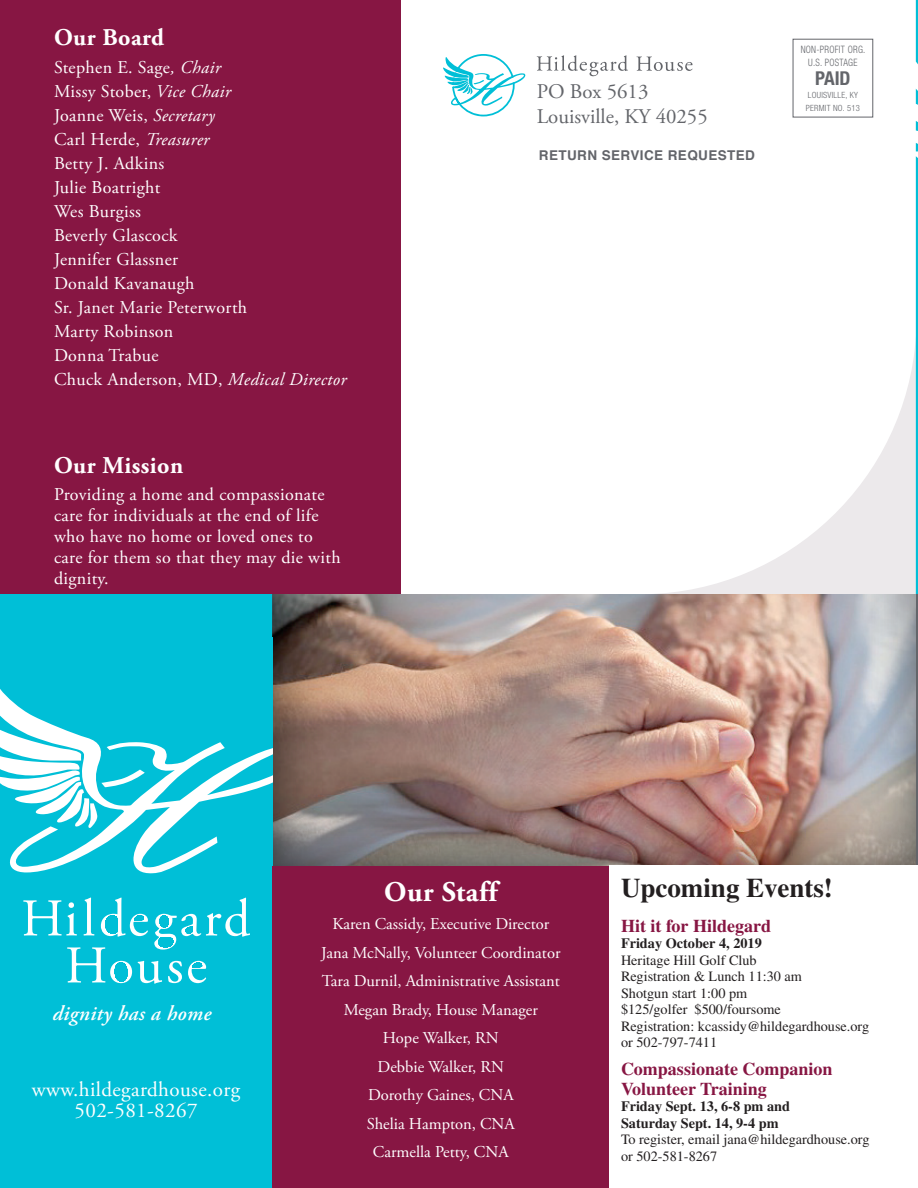
<style>
.page{position:relative;width:918px;height:1188px;background:#fff}
.page>*{position:absolute;margin:0;border:0;box-sizing:border-box;transform-origin:0 0}
.t1{font:700 28.5px "Adobe Garamond Pro";letter-spacing:.02em;color:#fff}
.t2{font:700 27px "Times LT Std";color:#231f20}
.t3{font:700 24px "Adobe Garamond Pro";letter-spacing:.02em;color:#fff}
.t4{font:21px/21px "Adobe Garamond Pro";letter-spacing:.02em;color:#fff;text-align:center}
.t5{font:italic 600 21px "Adobe Garamond Pro";letter-spacing:.02em;color:#fff}
.t6{font:20.85px/25px "Adobe Garamond Pro";color:#63656a}
.t7{font:700 condensed 19.2px "Helvetica Neue LT Std";color:#63656a}
.t8{font:18px/24px "Adobe Garamond Pro";letter-spacing:.02em;color:#fff}
.t9{font:700 18px/19.5px "Times LT Std";color:#871643}
.t10{font:16.5px/28.5px "Adobe Garamond Pro";color:#fff;text-align:center}
.t11{font:14.25px/16.5px "Times LT Std";color:#231f20}
.t12{font:700 13.5px "Helvetica";letter-spacing:.03em;color:#63656a}
.t13{font:300 condensed 10.2px/12.8px "Helvetica Neue LT Std";letter-spacing:.03em;color:#63656a;text-align:center;scale:.9 1}
.t14{font:300 condensed 8.55px/12.8px "Helvetica Neue LT Std";letter-spacing:.03em;color:#63656a}
.s1{font-style:italic}
.s2{font-weight:700}
</style>
<div class="page">
<div style="left:0;top:0;width:401px;height:594px;background:#871643"></div>
<svg style="left:659px;top:337px;width:257px;height:257px"></svg>
<div style="left:793px;top:39px;width:80px;height:78px;border:1px solid #63656a"></div>
<svg style="left:443px;top:54px;width:82px;height:62px"></svg>
<svg style="left:636px;top:57px;width:57px;height:14px"></svg>
<svg style="left:537px;top:55px;width:91px;height:21px"></svg>
<div style="left:272px;top:594px;width:644px;height:272px;background:#231f20;opacity:.75"></div>
<div style="left:0;top:880px;width:272px;height:308px;background:#00bfd7"></div>
<div style="left:0;top:637px;width:272px;height:243px;background:#00bfd7"></div>
<svg style="left:0;top:594px;width:272px;height:280px"></svg>
<div style="left:272px;top:866px;width:338px;height:322px;background:#871643"></div>
<div style="left:610px;top:865px;width:308px;height:323px;background:#fff"></div>
<svg style="left:916px;top:0;width:2px;height:594px"></svg>
<p class="t3" style="left:54px;top:24px;width:112px">Our Board</p>
<p class="t8" style="left:54px;top:56px;width:294px">Stephen E. Sage<span class="s1">, Chair<br></span>Missy Stober, <span class="s1">Vice Chair<br></span>Joanne Weis, <span class="s1">Secretary<br></span>Carl Herde, <span class="s1">Treasurer<br></span>Betty J. Adkins<br>Julie Boatright<br>Wes Burgiss<br>Beverly Glascock<br>Jennifer Glassner<br>Donald Kavanaugh<br>Sr. Janet Marie Peterworth<br>Marty Robinson<br>Donna Trabue<br>Chuck Anderson, MD, <span class="s1">Medical Director</span></p>
<p class="t3" style="left:54px;top:451px;width:131px">Our Mission</p>
<p class="t8" style="left:54px;top:485px;width:288px;line-height:21px">Providing a home and compassionate care for individuals at the end of life who have no home or loved ones to care for them so that they may die with dignity.</p>
<p class="t6" style="left:537px;top:79px;width:173px">PO Box 5613<br>Louisville, KY 40255</p>
<p class="t12" style="left:539px;top:144px;width:218px">RETURN SERVICE REQUESTED</p>
<p class="t13" style="left:801px;top:43px;width:73px">NON-PROFIT ORG.<br>U.S. POSTAGE</p>
<p class="t7" style="left:815px;top:67px;width:37px">PAID</p>
<p class="t14" style="left:806px;top:88px;width:56px">LOUISVILLE, KY<br>PERMIT NO. 513</p>
<p class="t5" style="left:52px;top:1001px;width:160px">dignity has a home</p>
<p class="t4" style="left:32px;top:1080px;width:210px">www.hildegardhouse.org<br>502-581-8267</p>
<p class="t1" style="left:107px;top:1091px;width:62px">2016</p>
<p class="t1" style="left:384px;top:875px;width:115px">Our Staff</p>
<p class="t10" style="left:321px;top:910px;width:241px">Karen Cassidy, Executive Director<br>Jana McNally, Volunteer Coordinator<br>Tara Durnil, Administrative Assistant<br>Megan Brady, House Manager<br>Hope Walker, RN<br>Debbie Walker, RN<br>Dorothy Gaines, CNA<br>Shelia Hampton, CNA<br>Carmella Petty, CNA</p>
<p class="t2" style="left:621px;top:871px;width:213px">Upcoming Events!</p>
<p class="t9" style="left:621px;top:915px;width:152px">Hit it for Hildegard</p>
<p class="t11" style="left:621px;top:935px;width:250px"><span class="s2">Friday October 4, 2019<br></span>Heritage Hill Golf Club<br>Registration &amp; Lunch 11:30 am<br>Shotgun start 1:00 pm<br>$125/golfer $500/foursome<br>Registration: kcassidy@hildegardhouse.org or 502-797-7411</p>
<p class="t9" style="left:621px;top:1059px;width:213px">Compassionate Companion<br>Volunteer Training</p>
<p class="t11" style="left:621px;top:1098px;width:250px"><span class="s2">Friday Sept. 13, 6-8 pm and<br>Saturday Sept. 14, 9-4 pm<br></span>To register, email jana@hildegardhouse.org or 502-581-8267</p>
</div>
